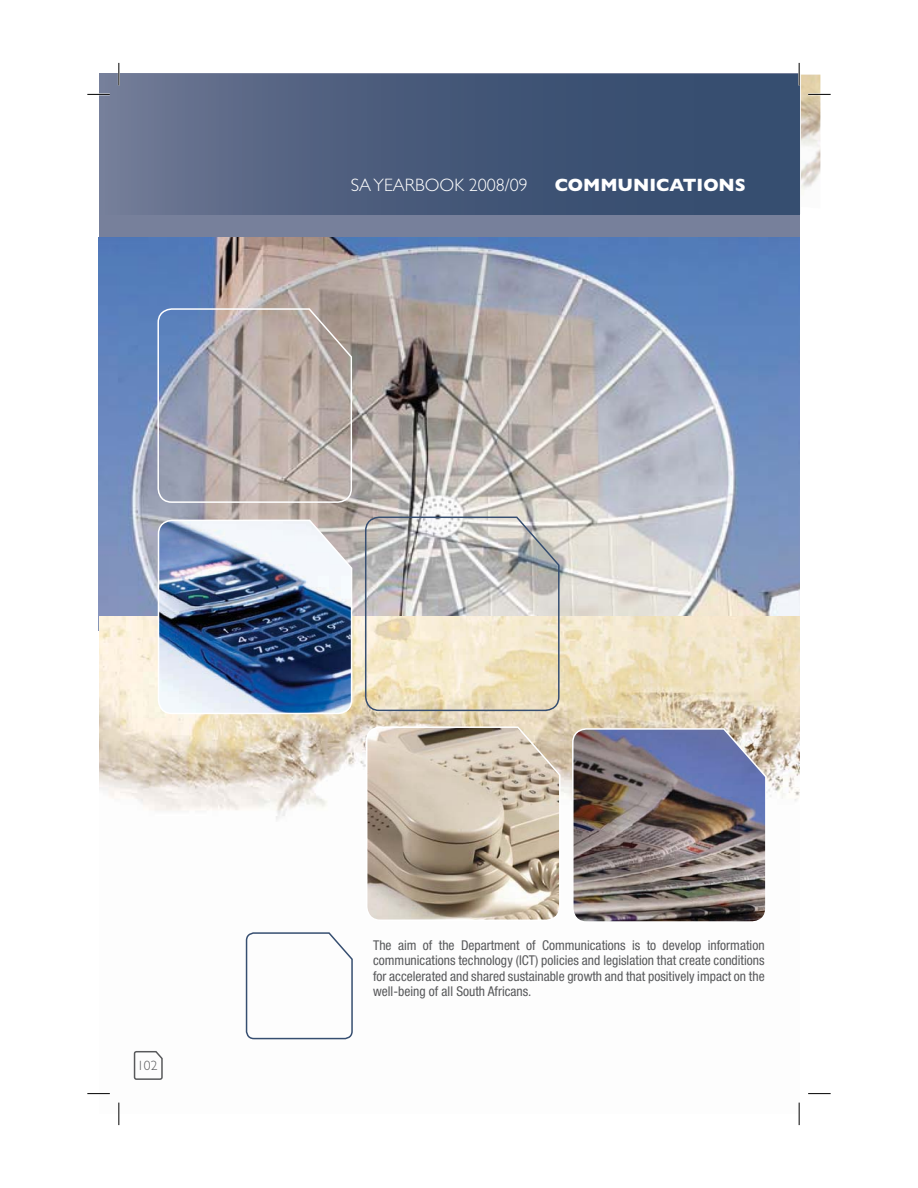
<style>
.page{position:relative;width:918px;height:1188px;background:#fff}
.page>*{position:absolute;margin:0;border:0;box-sizing:border-box;transform-origin:0 0}
.t1{font:300 18px "Gill Sans";color:#fff}
.t2{font:700 18px "Gill Sans";color:#fff}
.t3{font:condensed 13.5px/15.6px "Helvetica Neue";color:#58595b;text-align:justify}
.t4{font:300 13.5px "Gill Sans";color:#58595b}
</style>
<div class="page">
<div style="left:99px;top:73px;width:700px;height:165px;background:#77809b"></div>
<div style="left:99px;top:74px;width:700px;height:140px;background:linear-gradient(to right,#6a7490,#2b4568)"></div>
<img style="left:801px;top:75px;width:19px;height:120px">
<img style="left:98px;top:237px;width:702px;height:393px">
<img style="left:99px;top:616px;width:700px;height:487px">
<img style="left:157px;top:518px;width:196px;height:197px">
<svg style="left:365px;top:725px;width:196px;height:197px;background:#c0b3a1"></svg>
<img style="left:571px;top:727px;width:196px;height:197px">
<svg style="left:157px;top:307px;width:196px;height:197px;background:#ada8ac"></svg>
<svg style="left:364px;top:515px;width:196px;height:197px;background:#d5cfc0"></svg>
<svg style="left:245px;top:931px;width:109px;height:109px"></svg>
<svg style="left:133px;top:1050px;width:30px;height:31px"></svg>
<hr style="left:87px;top:93px;width:23px;height:2px;background:#fff">
<hr style="left:808px;top:93px;width:23px;height:2px;background:#fff">
<hr style="left:87px;top:1093px;width:23px;height:2px;background:#fff">
<hr style="left:118px;top:63px;width:2px;height:22px;background:#fff">
<hr style="left:798px;top:63px;width:2px;height:22px;background:#fff">
<svg style="left:87px;top:94px;width:23px;height:1px"></svg>
<svg style="left:808px;top:94px;width:23px;height:1px"></svg>
<svg style="left:87px;top:1093px;width:23px;height:1px"></svg>
<svg style="left:808px;top:1093px;width:23px;height:1px"></svg>
<svg style="left:119px;top:63px;width:1px;height:22px"></svg>
<svg style="left:119px;top:1103px;width:1px;height:22px"></svg>
<svg style="left:799px;top:63px;width:1px;height:22px"></svg>
<svg style="left:799px;top:1103px;width:1px;height:22px"></svg>
<h1 class="t1" style="left:351px;top:179px;width:179px">SA YEARBOOK 2008/09</h1>
<h1 class="t2" style="left:555px;top:179px;width:193px">COMMUNICATIONS</h1>
<p class="t4" style="left:137px;top:1061px;width:22px">102</p>
<p class="t3" style="left:373px;top:938px;width:393px">The aim of the Department of Communications is to develop information communications technology (ICT) policies and legislation that create conditions for accelerated and shared sustainable growth and that positively impact on the well-being of all South Africans.</p>
</div>
